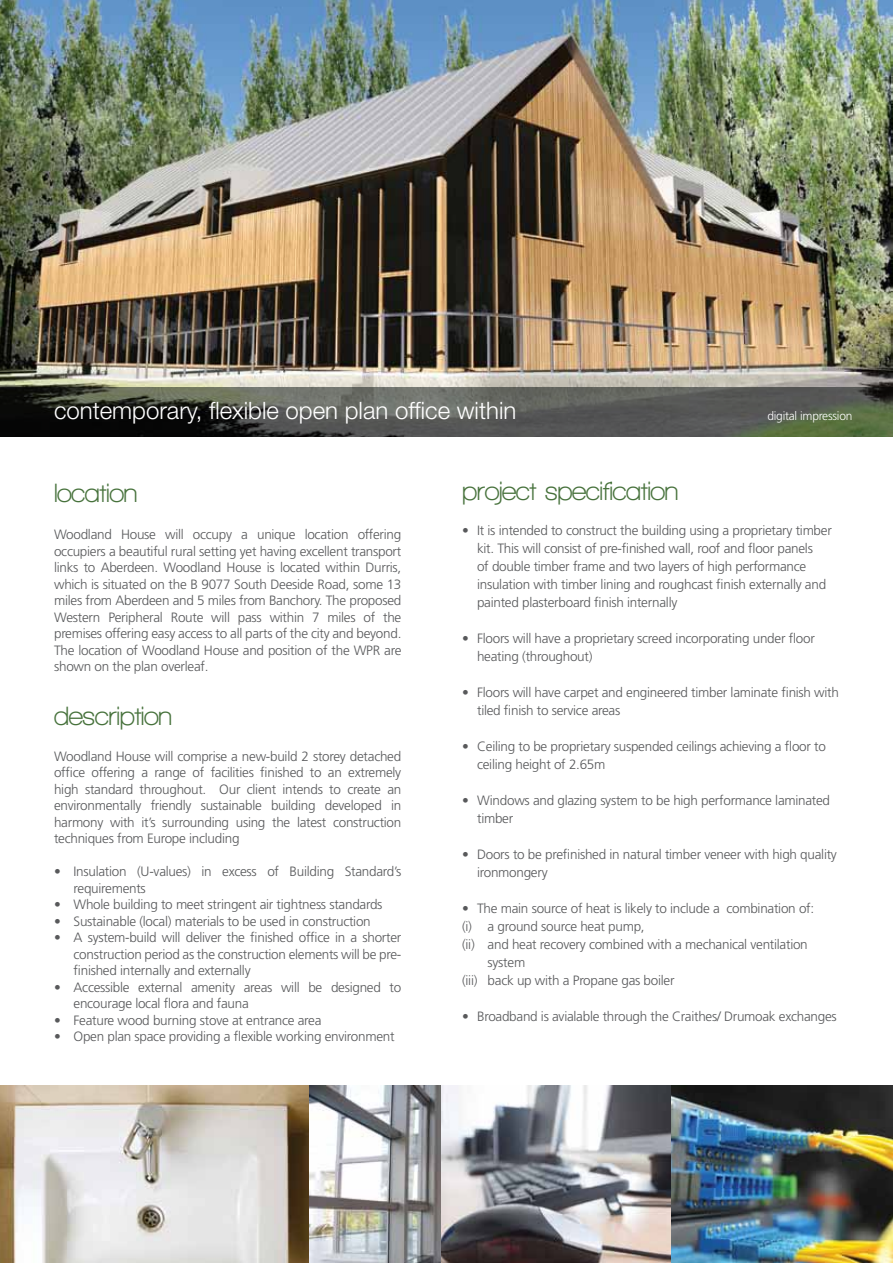
<style>
.page{position:relative;width:893px;height:1263px;background:#fff}
.page>*{position:absolute;margin:0;border:0;box-sizing:border-box;transform-origin:0 0}
.t1{font:700 27px "Walkway";letter-spacing:-.02em;color:#47723c}
.t2{font:300 24px "Helvetica Neue";color:#fff}
.t3{font:300 13.5px/16.5px "Frutiger";letter-spacing:-.02em;color:#58595b}
.t4{font:300 12px "Frutiger";letter-spacing:-.02em;color:#fff}
</style>
<div class="page">
<img style="left:0;top:0;width:893px;height:387px">
<svg style="left:0;top:387px;width:893px;height:49px;background:#4b4e47"></svg>
<img style="left:313px;top:1086px;width:580px;height:177px">
<img style="left:0;top:1086px;width:313px;height:177px">
<h2 class="t2" style="left:54px;top:395px;width:464px">contemporary, flexible open plan office within</h2>
<p class="t4" style="left:767px;top:409px;width:87px">digital impression</p>
<h1 class="t1" style="left:54px;top:478px;width:85px">location</h1>
<p class="t3" style="left:54px;top:526px;width:349px;text-align:justify">Woodland House will occupy a unique location offering occupiers a beautiful rural setting yet having excellent transport links to Aberdeen. Woodland House is located within Durris, which is situated on the B 9077 South Deeside Road, some 13 miles from Aberdeen and 5 miles from Banchory. The proposed Western Peripheral Route will pass within 7 miles of the premises offering easy access to all parts of the city and beyond.<br>The location of Woodland House and position of the WPR are shown on the plan overleaf.</p>
<h1 class="t1" style="left:54px;top:701px;width:120px">description</h1>
<p class="t3" style="left:54px;top:748px;width:349px;text-align:justify">Woodland House will comprise a new-build 2 storey detached office offering a range of facilities finished to an extremely high standard throughout. Our client intends to create an environmentally friendly sustainable building developed in harmony with it’s surrounding using the latest construction techniques from Europe including</p>
<p class="t3" style="left:74px;top:863px;width:329px;text-indent:-19px">• Insulation (U-values) in excess of Building Standard’s requirements</p>
<p class="t3" style="left:54px;top:896px;width:330px">• Whole building to meet stringent air tightness standards</p>
<p class="t3" style="left:54px;top:913px;width:318px">• Sustainable (local) materials to be used in construction</p>
<p class="t3" style="left:74px;top:929px;width:329px;text-align:justify;text-indent:-19px">• A system-build will deliver the finished office in a shorter construction period as the construction elements will be pre&shy;finished internally and externally</p>
<p class="t3" style="left:74px;top:979px;width:329px;text-indent:-19px">• Accessible external amenity areas will be designed to encourage local flora and fauna</p>
<p class="t3" style="left:54px;top:1012px;width:269px">• Feature wood burning stove at entrance area</p>
<p class="t3" style="left:54px;top:1028px;width:342px">• Open plan space providing a flexible working environment</p>
<h1 class="t1" style="left:462px;top:477px;width:218px">project specification</h1>
<p class="t3" style="left:477px;top:521px;width:356px;line-height:18px;text-indent:-15px">• It is intended to construct the building using a proprietary timber kit. This will consist of pre-finished wall, roof and floor panels<br>of double timber frame and two layers of high performance insulation with timber lining and roughcast finish externally and painted plasterboard finish internally</p>
<p class="t3" style="left:477px;top:629px;width:339px;line-height:18px;text-indent:-15px">• Floors will have a proprietary screed incorporating under floor heating (throughout)</p>
<p class="t3" style="left:477px;top:683px;width:363px;line-height:18px;text-indent:-15px">• Floors will have carpet and engineered timber laminate finish with tiled finish to service areas</p>
<p class="t3" style="left:477px;top:737px;width:350px;line-height:18px;text-indent:-15px">• Ceiling to be proprietary suspended ceilings achieving a floor to ceiling height of 2.65m</p>
<p class="t3" style="left:477px;top:791px;width:354px;line-height:18px;text-indent:-15px">• Windows and glazing system to be high performance laminated timber</p>
<p class="t3" style="left:477px;top:845px;width:361px;line-height:18px;text-indent:-15px">• Doors to be prefinished in natural timber veneer with high quality ironmongery</p>
<p class="t3" style="left:462px;top:900px;width:354px">• The main source of heat is likely to include a combination of:</p>
<p class="t3" style="left:462px;top:918px;width:184px">(i) a ground source heat pump,</p>
<p class="t3" style="left:462px;top:936px;width:347px">(ii) and heat recovery combined with a mechanical ventilation</p>
<p class="t3" style="left:488px;top:954px;width:39px">system</p>
<p class="t3" style="left:462px;top:972px;width:214px">(iii) back up with a Propane gas boiler</p>
<p class="t3" style="left:462px;top:1008px;width:376px">• Broadband is avialable through the Craithes/ Drumoak exchanges</p>
</div>
